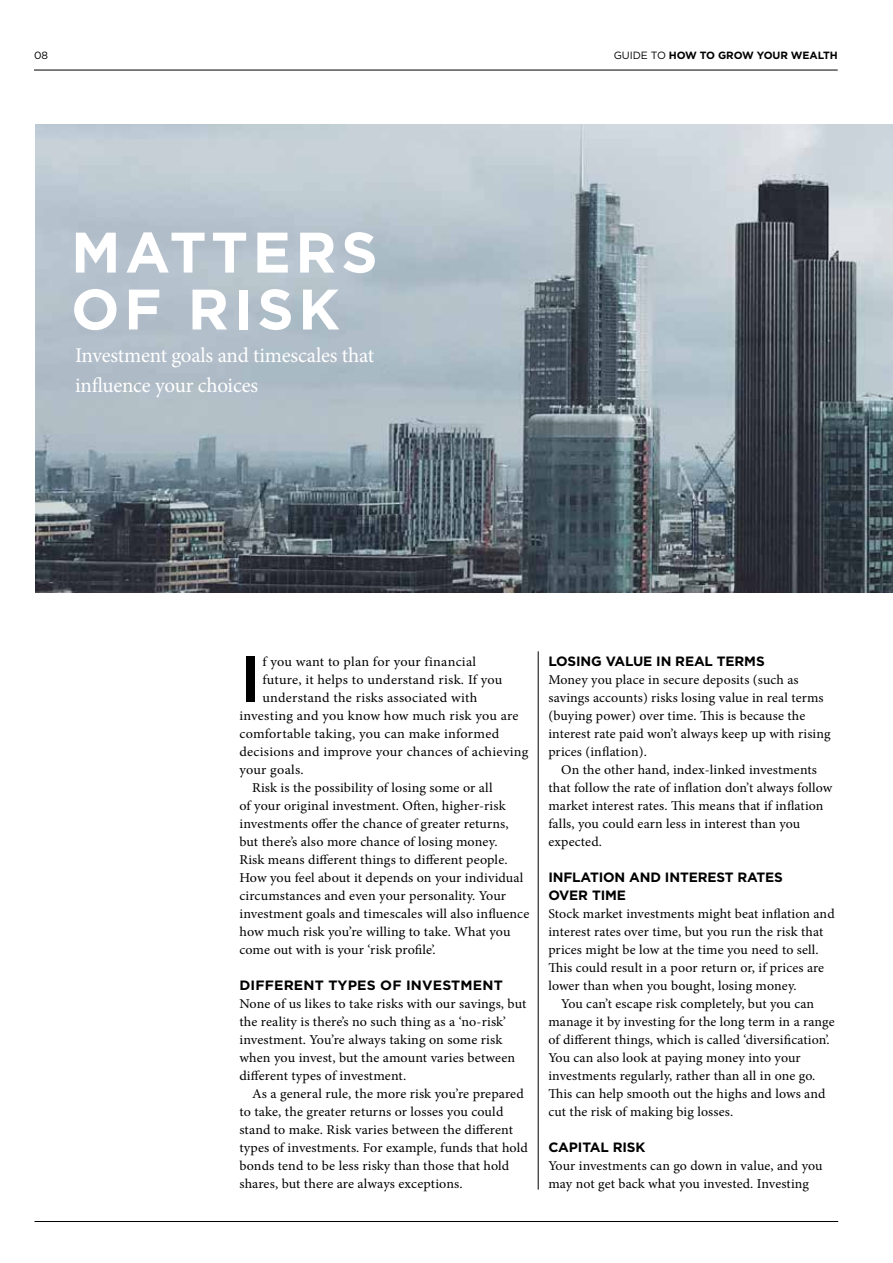
<style>
.page{position:relative;width:893px;height:1263px;background:#fff}
.page>*{position:absolute;margin:0;border:0;box-sizing:border-box;transform-origin:0 0}
.t1{font:500 64.95px "Gotham HTF";color:#000;scale:1.05 1}
.t2{font:700 57px/57px "Gotham HTF";letter-spacing:.08em;color:#fff}
.t3{font:21px/30px "Minion Pro";letter-spacing:-.01em;color:#fff}
.t4{font:13.5px/18px "Minion Pro";letter-spacing:.01em;color:#000}
.t5{font:13.5px/18px "Minion Pro";letter-spacing:.01em;color:#000;scale:1.04 1}
.t6{font:13.5px "Minion Pro";letter-spacing:.01em;color:#000;scale:1.05 1}
.t7{font:700 13.5px/18px "Gotham HTF";letter-spacing:-.01em;color:#000}
.t8{font:700 13.5px "Gotham HTF";letter-spacing:.01em;color:#000;scale:1.04 1}
.t9{font:700 10.5px "Gotham HTF";letter-spacing:-.01em;color:#000}
.t10{font:10.5px "Gotham HTF";color:#000}
.s1{font-weight:400}
</style>
<div class="page">
<hr style="left:34px;top:70px;width:804px;height:1px;background:#000">
<hr style="left:34px;top:1221px;width:804px;height:1px;background:#000">
<img style="left:35px;top:124px;width:858px;height:468px">
<hr style="left:538px;top:651px;width:1px;height:538px;background:#000">
<p class="t10" style="left:34px;top:49px;width:16px">08</p>
<p class="t9" style="left:614px;top:49px;width:225px"><span class="s1">GUIDE TO</span> HOW TO GROW YOUR WEALTH</p>
<h2 class="t2" style="left:71px;top:222px;width:308px">MATTERS<br>OF RISK</h2>
<h3 class="t3" style="left:75px;top:340px;width:301px">Investment goals and timescales that influence your choices</h3>
<h1 class="t1" style="left:239px;top:642px;width:22px">I</h1>
<p class="t6" style="left:262px;top:653px;width:205px">f you want to plan for your financial</p>
<p class="t6" style="left:262px;top:671px;width:230px">future, it helps to understand risk. If you</p>
<p class="t6" style="left:262px;top:689px;width:206px">understand the risks associated with</p>
<p class="t6" style="left:239px;top:707px;width:267px">investing and you know how much risk you are</p>
<p class="t6" style="left:239px;top:725px;width:249px">comfortable taking, you can make informed</p>
<p class="t6" style="left:239px;top:743px;width:277px">decisions and improve your chances of achieving</p>
<p class="t6" style="left:239px;top:761px;width:63px">your goals.</p>
<p class="t5" style="left:252px;top:779px;width:233px">Risk is the possibility of losing some or all</p>
<p class="t5" style="left:239px;top:797px;width:257px">of your original investment. Often, higher-risk</p>
<p class="t5" style="left:239px;top:815px;width:260px">investments offer the chance of greater returns,</p>
<p class="t5" style="left:239px;top:833px;width:250px">but there’s also more chance of losing money.</p>
<p class="t5" style="left:239px;top:851px;width:259px">Risk means different things to different people.</p>
<p class="t5" style="left:239px;top:869px;width:275px">How you feel about it depends on your individual</p>
<p class="t5" style="left:239px;top:887px;width:258px">circumstances and even your personality. Your</p>
<p class="t5" style="left:239px;top:905px;width:280px">investment goals and timescales will also influence</p>
<p class="t5" style="left:239px;top:923px;width:262px">how much risk you’re willing to take. What you</p>
<p class="t5" style="left:239px;top:941px;width:190px">come out with is your ‘risk profile’.</p>
<p class="t8" style="left:239px;top:977px;width:255px">DIFFERENT TYPES OF INVESTMENT</p>
<p class="t5" style="left:239px;top:995px;width:277px">None of us likes to take risks with our savings, but the reality is there’s no such thing as a ‘no-risk’ investment. You’re always taking on some risk when you invest, but the amount varies between different types of investment.</p>
<p class="t5" style="left:239px;top:1085px;width:279px;text-indent:13px">As a general rule, the more risk you’re prepared to take, the greater returns or losses you could stand to make. Risk varies between the different types of investments. For example, funds that hold bonds tend to be less risky than those that hold shares, but there are always exceptions.</p>
<p class="t7" style="left:548px;top:652px;width:218px">LOSING VALUE IN REAL TERMS</p>
<p class="t4" style="left:548px;top:671px;width:284px">Money you place in secure deposits (such as savings accounts) risks losing value in real terms (buying power) over time. This is because the interest rate paid won’t always keep up with rising prices (inflation).</p>
<p class="t4" style="left:548px;top:761px;width:286px;text-indent:13px">On the other hand, index-linked investments that follow the rate of inflation don’t always follow market interest rates. This means that if inflation falls, you could earn less in interest than you expected.</p>
<p class="t7" style="left:548px;top:868px;width:236px">INFLATION AND INTEREST RATES<br>OVER TIME</p>
<p class="t4" style="left:548px;top:905px;width:288px">Stock market investments might beat inflation and</p>
<p class="t4" style="left:548px;top:923px;width:276px">interest rates over time, but you run the risk that</p>
<p class="t4" style="left:548px;top:941px;width:272px">prices might be low at the time you need to sell.</p>
<p class="t4" style="left:548px;top:959px;width:277px">This could result in a poor return or, if prices are</p>
<p class="t4" style="left:548px;top:977px;width:250px">lower than when you bought, losing money.</p>
<p class="t4" style="left:561px;top:995px;width:254px">You can’t escape risk completely, but you can</p>
<p class="t4" style="left:548px;top:1013px;width:288px">manage it by investing for the long term in a range</p>
<p class="t4" style="left:548px;top:1031px;width:283px">of different things, which is called ‘diversification’.</p>
<p class="t4" style="left:548px;top:1049px;width:254px">You can also look at paying money into your</p>
<p class="t4" style="left:548px;top:1067px;width:269px">investments regularly, rather than all in one go.</p>
<p class="t4" style="left:548px;top:1085px;width:278px">This can help smooth out the highs and lows and</p>
<p class="t4" style="left:548px;top:1103px;width:186px">cut the risk of making big losses.</p>
<p class="t7" style="left:548px;top:1138px;width:99px">CAPITAL RISK</p>
<p class="t4" style="left:548px;top:1157px;width:276px">Your investments can go down in value, and you may not get back what you invested. Investing</p>
</div>
